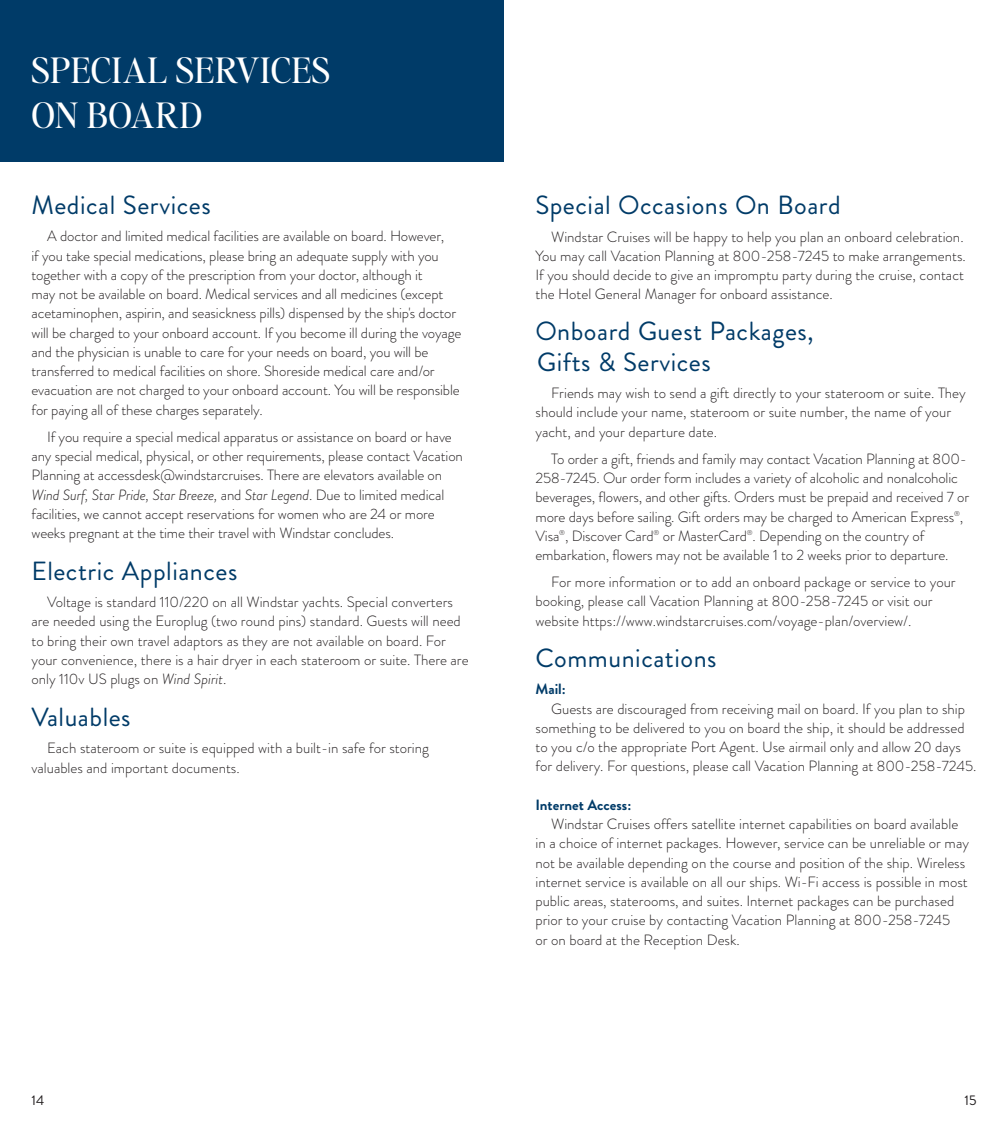
<style>
.page{position:relative;width:1008px;height:1134px;background:#fff}
.page>*{position:absolute;margin:0;border:0;box-sizing:border-box;transform-origin:0 0}
.headlines{font:35px "Editor's Note";letter-spacing:.01em;color:#fff}
.subhead{font:26.25px "Brandon Grotesque";letter-spacing:.02em;color:#003b68}
.copy{font:26.25px/31.5px "Brandon Grotesque";letter-spacing:.02em;color:#003b68}
.copy-2{font:300 14.88px/19.2px "Brandon Grotesque";color:#231f20}
.copy-3{font:700 14.88px "Brandon Grotesque";color:#003b68}
.copy-4{font:14px "Brandon Grotesque";color:#231f20}
.s1{font-style:italic}
</style>
<div class="page">
<div style="left:0;top:0;width:504px;height:161px;background:#003b68"></div>
<p class="headlines" style="left:32px;top:46px;width:300px">SPECIAL SERVICES</p>
<p class="headlines" style="left:32px;top:92px;width:172px">ON BOARD</p>
<p class="subhead" style="left:32px;top:187px;width:181px">Medical Services</p>
<p class="copy-2" style="left:32px;top:227px;width:431px;text-indent:16px">A doctor and limited medical facilities are available on board. However,<br>if you take special medications, please bring an adequate supply with you together with a copy of the prescription from your doctor, although it<br>may not be available on board. Medical services and all medicines (except acetaminophen, aspirin, and seasickness pills) dispensed by the ship's doctor will be charged to your onboard account. If you become ill during the voyage and the physician is unable to care for your needs on board, you will be transferred to medical facilities on shore. Shoreside medical care and/or evacuation are not charged to your onboard account. You will be responsible for paying all of these charges separately.</p>
<p class="copy-2" style="left:32px;top:427px;width:433px;text-indent:16px">If you require a special medical apparatus or assistance on board or have any special medical, physical, or other requirements, please contact Vacation Planning at accessdesk@windstarcruises. There are elevators available on <span class="s1">Wind Surf, Star Pride, Star Breeze,</span> and <span class="s1">Star Legend</span>. Due to limited medical facilities, we cannot accept reservations for women who are 24 or more weeks pregnant at the time their travel with Windstar concludes.</p>
<p class="subhead" style="left:32px;top:553px;width:207px">Electric Appliances</p>
<p class="copy-2" style="left:32px;top:593px;width:439px;text-indent:16px">Voltage is standard 110/220 on all Windstar yachts. Special converters are needed using the Europlug (two round pins) standard. Guests will need to bring their own travel adaptors as they are not available on board. For your convenience, there is a hair dryer in each stateroom or suite. There are only 110v US plugs on <span class="s1">Wind Spirit</span>.</p>
<p class="subhead" style="left:32px;top:699px;width:101px">Valuables</p>
<p class="copy-2" style="left:32px;top:739px;width:399px;text-indent:16px">Each stateroom or suite is equipped with a built-in safe for storing valuables and important documents.</p>
<p class="subhead" style="left:536px;top:187px;width:307px">Special Occasions On Board</p>
<p class="copy-2" style="left:536px;top:227px;width:432px;text-indent:16px">Windstar Cruises will be happy to help you plan an onboard celebration.<br>You may call Vacation Planning at 800-258-7245 to make arrangements.<br>If you should decide to give an impromptu party during the cruise, contact the Hotel General Manager for onboard assistance.</p>
<p class="copy" style="left:536px;top:315px;width:280px">Onboard Guest Packages,<br>Gifts &amp; Services</p>
<p class="copy-2" style="left:536px;top:383px;width:432px;text-indent:16px">Friends may wish to send a gift directly to your stateroom or suite. They should include your name, stateroom or suite number, the name of your yacht, and your departure date.</p>
<p class="copy-2" style="left:536px;top:449px;width:435px;text-indent:16px">To order a gift, friends and family may contact Vacation Planning at 800- 258-7245. Our order form includes a variety of alcoholic and nonalcoholic beverages, flowers, and other gifts. Orders must be prepaid and received 7 or more days before sailing. Gift orders may be charged to American Express<sup>®</sup>, Visa<sup>®</sup>, Discover Card<sup>®</sup> or MasterCard<sup>®</sup>. Depending on the country of embarkation, flowers may not be available 1 to 2 weeks prior to departure.</p>
<p class="copy-2" style="left:536px;top:572px;width:422px;text-indent:16px">For more information or to add an onboard package or service to your booking, please call Vacation Planning at 800-258-7245 or visit our website https://www.windstarcruises.com/voyage-plan/overview/.</p>
<p class="subhead" style="left:536px;top:640px;width:183px">Communications</p>
<p class="copy-3" style="left:536px;top:679px;width:32px">Mail:</p>
<p class="copy-2" style="left:536px;top:699px;width:443px;text-indent:16px">Guests are discouraged from receiving mail on board. If you plan to ship something to be delivered to you on board the ship, it should be addressed to you c/o the appropriate Port Agent. Use airmail only and allow 20 days for delivery. For questions, please call Vacation Planning at 800-258-7245.</p>
<p class="copy-3" style="left:536px;top:794px;width:97px">Internet Access:</p>
<p class="copy-2" style="left:536px;top:814px;width:435px;text-indent:16px">Windstar Cruises offers satellite internet capabilities on board available in a choice of internet packages. However, service can be unreliable or may not be available depending on the course and position of the ship. Wireless internet service is available on all our ships. Wi-Fi access is possible in most public areas, staterooms, and suites. Internet packages can be purchased prior to your cruise by contacting Vacation Planning at 800-258-7245<br>or on board at the Reception Desk.</p>
<p class="copy-4" style="left:32px;top:1090px;width:14px">14</p>
<p class="copy-4" style="left:964px;top:1090px;width:14px">15</p>
</div>
